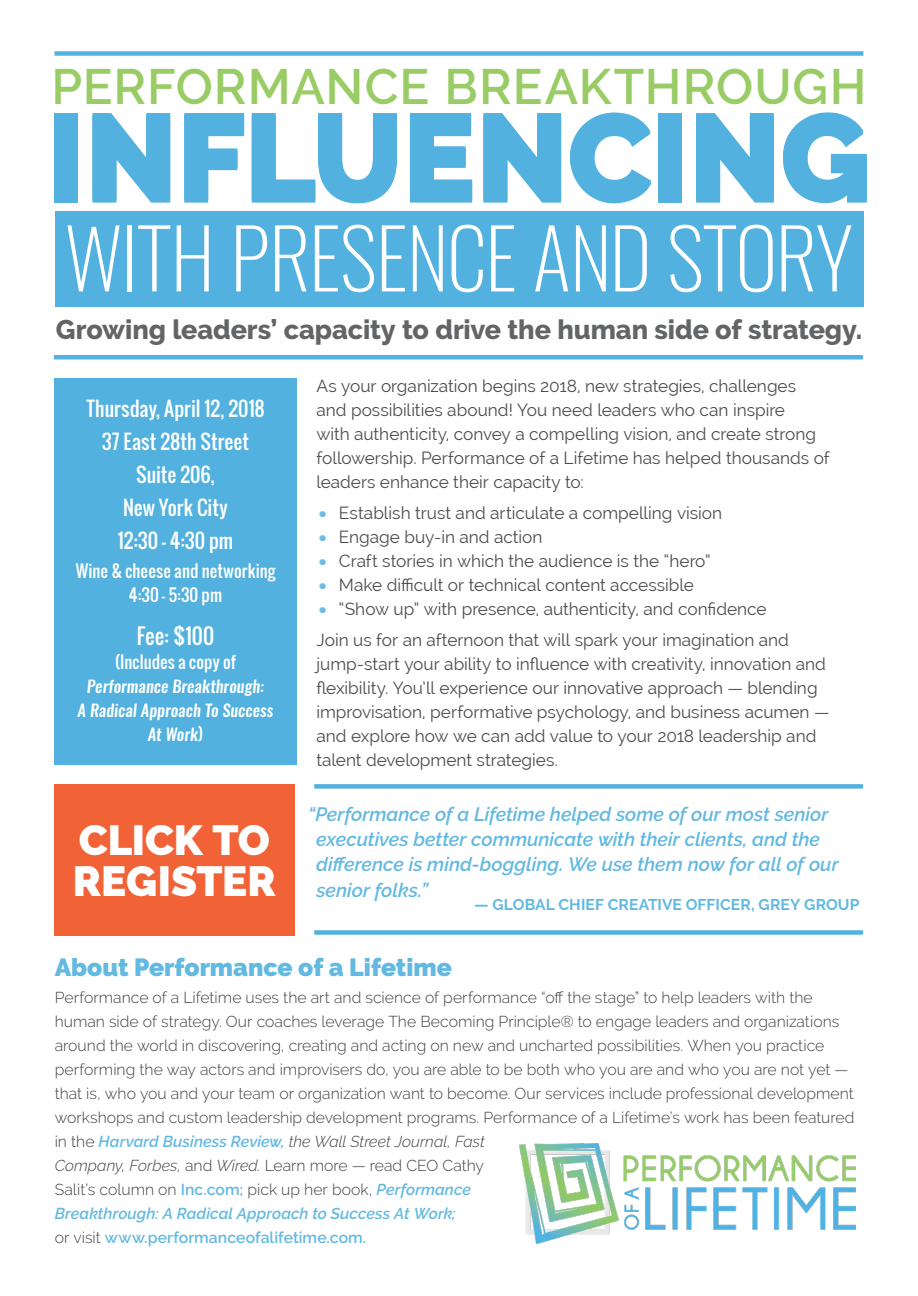
<style>
.page{position:relative;width:918px;height:1296px;background:#fff}
.page>*{position:absolute;margin:0;border:0;box-sizing:border-box;transform-origin:0 0}
.t1{font:900 123px "Raleway";letter-spacing:-.01em;color:#52b1de}
.t2{font:200 81.6px "Oswald";letter-spacing:-.015em;color:#fff}
.t3{font:600 49.5px "Raleway";letter-spacing:.02em;color:#99cc65}
.t4{font:900 42px/41.4px "Raleway";letter-spacing:-.005em;color:#fff}
.t5{font:800 27px "Raleway";letter-spacing:-.005em;color:#636466}
.t6{font:900 24.75px "Raleway";color:#63b9e1}
.t7{font:21px "Oswald";letter-spacing:-.005em;color:#fff}
.t8{font:19.5px/33px "Oswald";letter-spacing:.005em;color:#fff;text-align:center}
.t9{font:italic 600 19.35px/25.2px "Raleway";color:#63b9e1}
.t10{font:17.25px/24px "Raleway";color:#4d4d4f}
.t11{font:italic 500 16.5px/24px "Oswald";letter-spacing:.005em;color:#fff;text-align:center}
.t12{font:16.5px/24px "Oswald";letter-spacing:.005em;color:#fff;text-align:center}
.t13{font:300 15.75px/24px "Raleway";color:#414042}
.t14{font:700 15.6px "Raleway";letter-spacing:.005em;color:#63b9e1}
.s1{font-weight:400;font-style:normal}
.s2{font-size:35.25px;color:#6cbde3}
.s3{font-weight:600;font-style:italic;color:#63b9e1}
.s4{font-style:italic}
.s5{font-weight:600;color:#63b9e1}
</style>
<div class="page">
<div style="left:54px;top:378px;width:243px;height:387px;background:#52b1de"></div>
<div style="left:54px;top:784px;width:241px;height:152px;background:#f16337"></div>
<img style="left:519px;top:1144px;width:336px;height:100px">
<hr style="left:54px;top:355px;width:809px;height:4px;background:#52b1de">
<div style="left:314px;top:784px;width:549px;height:5px;background:#52b1de"></div>
<div style="left:314px;top:930px;width:549px;height:5px;background:#52b1de"></div>
<div style="left:55px;top:211px;width:808px;height:96px;background:#52b1de"></div>
<div style="left:55px;top:51px;width:808px;height:5px;background:#52b1de"></div>
<h3 class="t3" style="left:52px;top:58px;width:816px">PERFORMANCE BREAKTHROUGH</h3>
<h1 class="t1" style="left:47px;top:88px;width:826px">INFLUENCING</h1>
<h2 class="t2" style="left:65px;top:204px;width:790px">WITH PRESENCE AND STORY</h2>
<h3 class="t5" style="left:56px;top:314px;width:808px">Growing leaders’ capacity to drive the human side of strategy.</h3>
<p class="t8" style="left:86px;top:392px;width:180px">Thursday, April 12, 2018<br>37 East 28th Street<br>Suite 206,<br>New York City<br>12:30 - 4:30 pm</p>
<p class="t12" style="left:76px;top:559px;width:201px">Wine &amp; cheese and networking<br>4:30 - 5:30 pm</p>
<h3 class="t7" style="left:137px;top:620px;width:79px">Fee: $100</h3>
<p class="t12" style="left:115px;top:650px;width:122px">(Includes a copy of</p>
<p class="t11" style="left:78px;top:675px;width:197px">Performance Breakthrough:<br>A Radical Approach To Success<br>At Work<span class="s1">)</span></p>
<h3 class="t4" style="left:73px;top:819px;width:205px">CLICK TO<br>REGISTER</h3>
<p class="t10" style="left:316px;top:374px;width:515px">As your organization begins 2018, new strategies, challenges and possibilities abound! You need leaders who can inspire<br>with authenticity, convey a compelling vision, and create strong followership. Performance of a Lifetime has helped thousands of leaders enhance their capacity to:</p>
<p class="t10" style="left:316px;top:501px;width:407px"><span class="s2">•</span> Establish trust and articulate a compelling vision</p>
<p class="t10" style="left:316px;top:525px;width:228px"><span class="s2">•</span> Engage buy-in and action</p>
<p class="t10" style="left:316px;top:549px;width:396px"><span class="s2">•</span> Craft stories in which the audience is the “hero”</p>
<p class="t10" style="left:316px;top:573px;width:379px"><span class="s2">•</span> Make difficult or technical content accessible</p>
<p class="t10" style="left:316px;top:593px;width:474px;line-height:30.8px"><span class="s2">•</span> “Show up” with presence, authenticity, and confidence<br>Join us for an afternoon that will spark your imagination and</p>
<p class="t10" style="left:316px;top:652px;width:515px">jump-start your ability to influence with creativity, innovation and flexibility. You’ll experience our innovative approach — blending improvisation, performative psychology, and business acumen — and explore how we can add value to your 2018 leadership and talent development strategies.</p>
<p class="t9" style="left:316px;top:802px;width:524px;text-indent:-8px">“Performance of a Lifetime helped some of our most senior executives better communicate with their clients, and the difference is mind-boggling. We use them now for all of our senior folks.”</p>
<p class="t14" style="left:474px;top:896px;width:387px">— GLOBAL CHIEF CREATIVE OFFICER, GREY GROUP</p>
<h3 class="t6" style="left:55px;top:953px;width:399px">About Performance of a Lifetime</h3>
<p class="t13" style="left:55px;top:986px;width:801px">Performance of a Lifetime uses the art and science of performance “off the stage” to help leaders with the human side of strategy. Our coaches leverage The Becoming Principle® to engage leaders and organizations around the world in discovering, creating and acting on new and uncharted possibilities. When you practice performing the way actors and improvisers do, you are able to be both who you are and who you are not yet — that is, who you and your team or organization want to become. Our services include professional development workshops and custom leadership development programs. Performance of a Lifetime’s work has been featured in the <span class="s3">Harvard Business Review,</span> <span class="s4">the Wall Street Journal, Fast<br>Company, Forbes,</span> and <span class="s4">Wired.</span> Learn more — read CEO Cathy<br>Salit’s column on <span class="s5">Inc.com;</span> pick up her book, <span class="s3">Performance<br>Breakthrough: A Radical Approach to Success At Work;<br></span>or visit <span class="s5">www.performanceofalifetime.com.</span></p>
</div>
